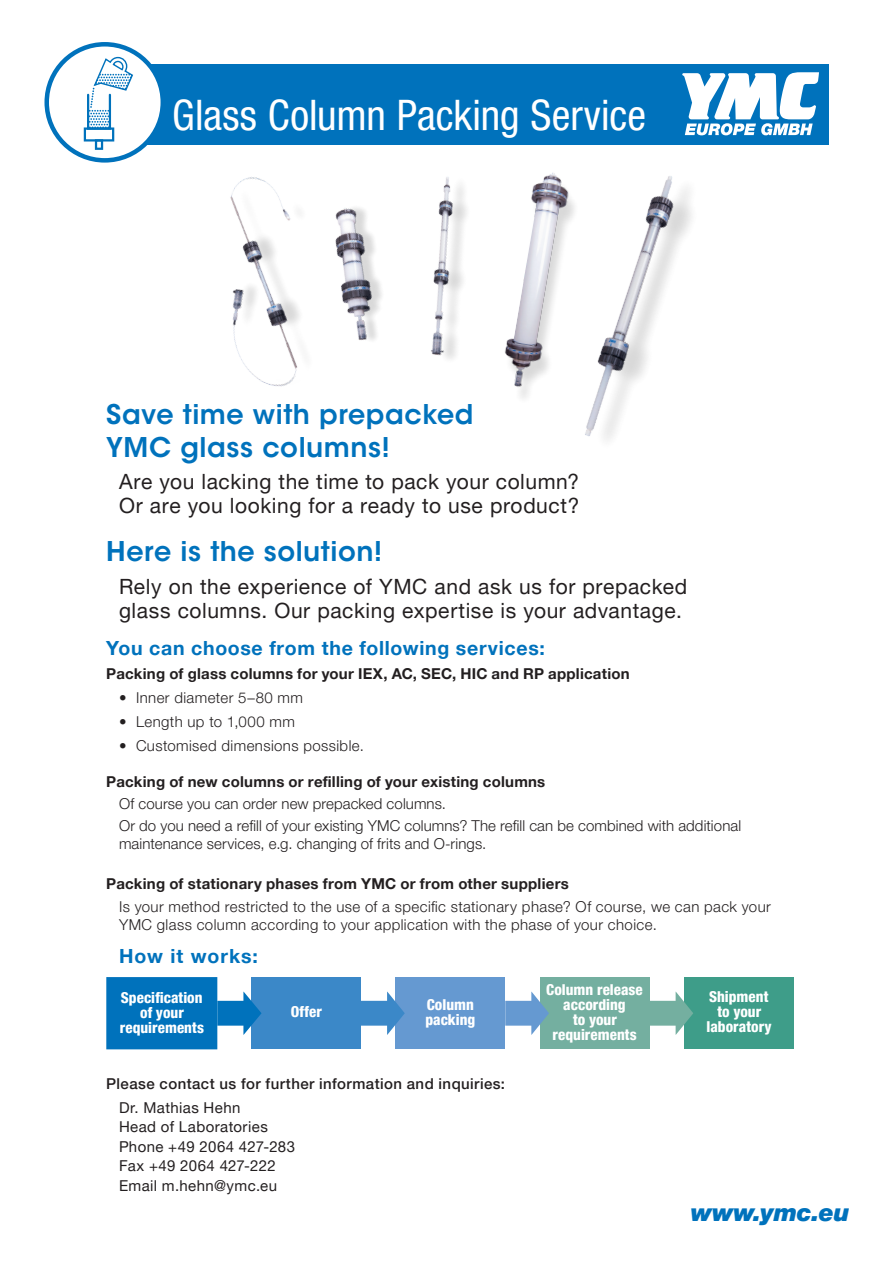
<style>
.page{position:relative;width:893px;height:1263px;background:#fff}
.page>*{position:absolute;margin:0;border:0;box-sizing:border-box;transform-origin:0 0}
.t1{font:condensed 42px "Helvetica Neue LT Pro";color:#fff}
.t2{font:600 27px/33px "ITC Avant Garde Std";letter-spacing:.02em;color:#0072bc}
.t3{font:italic 900 24.45px "Helvetica Neue LT Pro";letter-spacing:-.01em;color:#0072bc}
.t4{font:21px/24px "Helvetica Neue LT Pro";letter-spacing:.025em;color:#231f20}
.t5{font:700 19.5px "Helvetica Neue LT Pro";letter-spacing:.035em;color:#0072bc}
.t6{font:700 19.5px "Helvetica Neue LT Pro";letter-spacing:.055em;color:#0072bc}
.t7{font:300 15px/22.2px "Helvetica Neue LT Pro";letter-spacing:.015em;color:#231f20}
.t8{font:700 15px "Helvetica Neue LT Pro";letter-spacing:.015em;color:#231f20}
.t9{font:800 condensed 15px/15px "Helvetica Neue LT Pro";color:#fff;text-align:center}
.t10{font:15px/19.5px "Helvetica Neue LT Pro";letter-spacing:.025em;color:#231f20}
.t11{font:500 15px "Helvetica Neue LT Pro";letter-spacing:.03em;color:#231f20}
</style>
<div class="page">
<div style="left:72px;top:64px;width:757px;height:81px;background:#0072bc"></div>
<div style="left:47px;top:44px;width:116px;height:116px;background:#fff;border-radius:50%"></div>
<div style="left:44px;top:42px;width:121px;height:121px;border:4px solid #0072bc;border-radius:50%"></div>
<svg style="left:682px;top:72px;width:137px;height:63px"></svg>
<img style="left:146px;top:141px;width:151px;height:246px">
<img style="left:267px;top:167px;width:33px;height:201px">
<img style="left:335px;top:177px;width:132px;height:182px">
<img style="left:505px;top:172px;width:187px;height:268px">
<svg style="left:95px;top:142px;width:8px;height:8px"></svg>
<div style="left:84px;top:127px;width:30px;height:15px;border:2px solid #0072bc"></div>
<div style="left:87px;top:94px;width:24px;height:36px;border:2px solid #0072bc"></div>
<svg style="left:89px;top:56px;width:44px;height:72px"></svg>
<div style="left:684px;top:977px;width:110px;height:71px;background:#3e9d89"></div>
<div style="left:540px;top:977px;width:109px;height:71px;background:#74afa0"></div>
<svg style="left:649px;top:992px;width:44px;height:43px"></svg>
<div style="left:395px;top:977px;width:110px;height:71px;background:#6599d1"></div>
<svg style="left:505px;top:992px;width:44px;height:43px"></svg>
<div style="left:251px;top:977px;width:110px;height:71px;background:#3b88c8"></div>
<svg style="left:361px;top:992px;width:44px;height:43px"></svg>
<div style="left:107px;top:978px;width:110px;height:71px;background:#0072bc"></div>
<div style="left:106px;top:977px;width:111px;height:72px;border:1px solid #0072bc"></div>
<svg style="left:217px;top:992px;width:45px;height:43px"></svg>
<h1 class="t1" style="left:172px;top:90px;width:475px">Glass Column Packing Service</h1>
<h2 class="t2" style="left:106px;top:398px;width:369px">Save time with prepacked<br>YMC glass columns!</h2>
<h3 class="t4" style="left:119px;top:469px;width:462px">Are you lacking the time to pack your column?<br>Or are you looking for a ready to use product?</h3>
<h2 class="t2" style="left:106px;top:535px;width:278px">Here is the solution!</h2>
<h3 class="t4" style="left:119px;top:574px;width:570px">Rely on the experience of YMC and ask us for prepacked glass columns. Our packing expertise is your advantage.</h3>
<h3 class="t5" style="left:106px;top:636px;width:440px">You can choose from the following services:</h3>
<p class="t8" style="left:106px;top:665px;width:525px">Packing of glass columns for your IEX, AC, SEC, HIC and RP application</p>
<p class="t7" style="left:119px;top:686px;width:185px">• Inner diameter 5–80 mm</p>
<p class="t7" style="left:119px;top:710px;width:177px">• Length up to 1,000 mm</p>
<p class="t7" style="left:119px;top:734px;width:246px">• Customised dimensions possible.</p>
<p class="t8" style="left:106px;top:772px;width:441px">Packing of new columns or refilling of your existing columns</p>
<p class="t7" style="left:119px;top:792px;width:624px">Of course you can order new prepacked columns.<br>Or do you need a refill of your existing YMC columns? The refill can be combined with additional</p>
<p class="t7" style="left:119px;top:832px;width:369px">maintenance services, e.g. changing of frits and O-rings.</p>
<p class="t8" style="left:106px;top:875px;width:464px">Packing of stationary phases from YMC or from other suppliers</p>
<p class="t7" style="left:119px;top:897px;width:653px;line-height:18px">Is your method restricted to the use of a specific stationary phase? Of course, we can pack your<br>YMC glass column according to your application with the phase of your choice.</p>
<h3 class="t6" style="left:119px;top:943px;width:140px">How it works:</h3>
<p class="t9" style="left:120px;top:989px;width:86px">Specification of your requirements</p>
<p class="t9" style="left:291px;top:1004px;width:33px">Offer</p>
<p class="t9" style="left:425px;top:996px;width:51px;text-align:left">Column packing</p>
<p class="t11" style="left:106px;top:1074px;width:400px">Please contact us for further information and inquiries:</p>
<p class="t10" style="left:119px;top:1097px;width:177px">Dr. Mathias Hehn<br>Head of Laboratories<br>Phone +49 2064 427-283<br>Fax +49 2064 427-222<br>Email m.hehn@ymc.eu</p>
<p class="t9" style="left:546px;top:981px;width:98px">Column release according<br>to your requirements</p>
<p class="t9" style="left:707px;top:989px;width:67px">Shipment to your laboratory</p>
<h3 class="t3" style="left:691px;top:1197px;width:160px">www.ymc.eu</h3>
</div>
